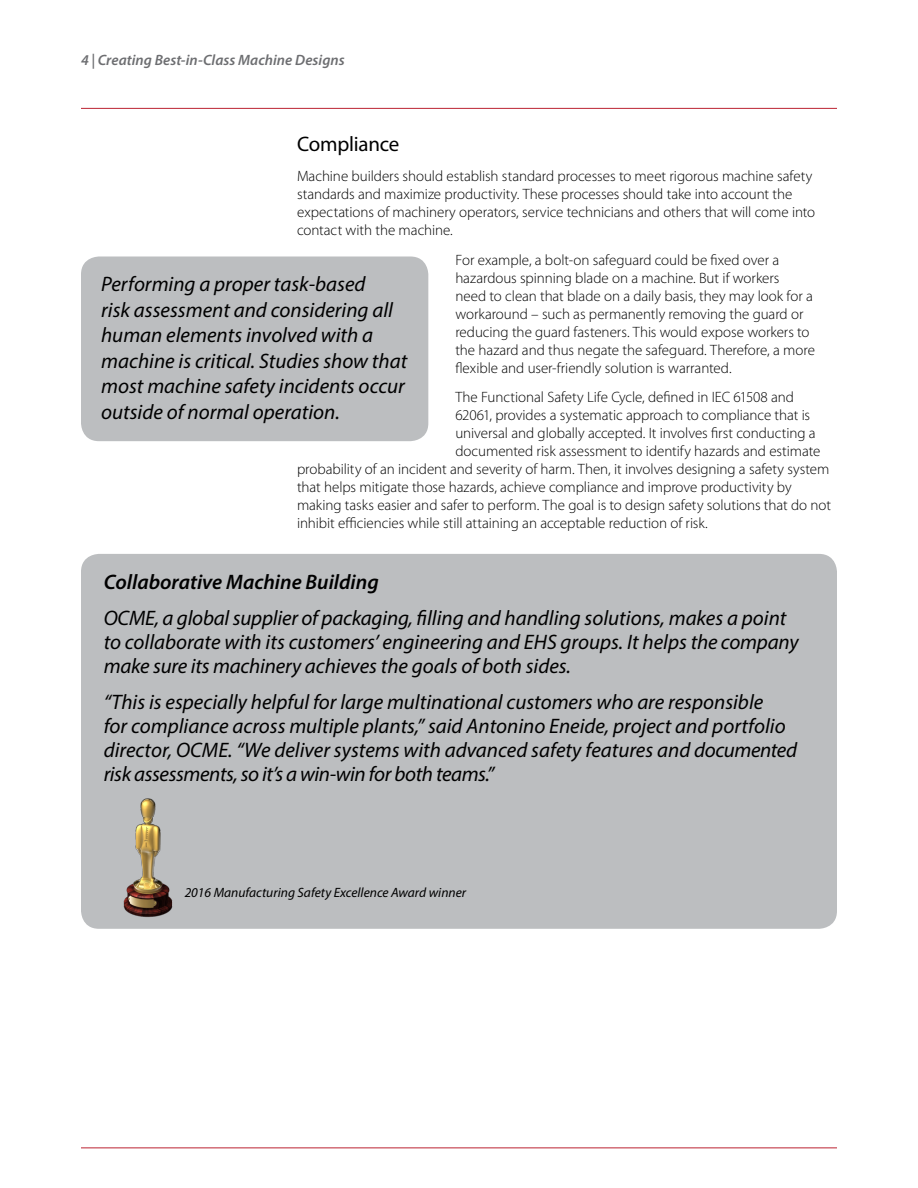
<style>
.page{position:relative;width:918px;height:1188px;background:#fff}
.page>*{position:absolute;margin:0;border:0;box-sizing:border-box;transform-origin:0 0}
.t1{font:italic 21px/25.5px "Myriad Pro";color:#000}
.t2{font:italic 600 21px "Myriad Pro";color:#000}
.t3{font:21px "Myriad Pro";letter-spacing:-.01em;color:#000}
.t4{font:300 15px/18px "Myriad Pro";letter-spacing:-.005em;color:#000}
.t5{font:italic 600 15px "Myriad Pro";color:#6d6e71}
.t6{font:italic 13.5px "Myriad Pro";color:#000}
</style>
<div class="page">
<hr style="left:81px;top:108px;width:756px;height:1px;background:#bb2332">
<hr style="left:81px;top:1148px;width:756px;height:1px;background:#bb2332">
<div style="left:81px;top:257px;width:347px;height:184px;background:#bcbec0;border-radius:18px"></div>
<div style="left:81px;top:554px;width:756px;height:375px;background:#bcbec0;border-radius:18px"></div>
<img style="left:123px;top:798px;width:49px;height:119px">
<p class="t5" style="left:81px;top:51px;width:265px">4 | Creating Best-in-Class Machine Designs</p>
<h1 class="t3" style="left:297px;top:131px;width:104px">Compliance</h1>
<p class="t4" style="left:297px;top:166px;width:520px">Machine builders should establish standard processes to meet rigorous machine safety standards and maximize productivity. These processes should take into account the expectations of machinery operators, service technicians and others that will come into contact with the machine.</p>
<p class="t4" style="left:455px;top:250px;width:361px">For example, a bolt-on safeguard could be fixed over a hazardous spinning blade on a machine. But if workers<br>need to clean that blade on a daily basis, they may look for a workaround – such as permanently removing the guard or reducing the guard fasteners. This would expose workers to the hazard and thus negate the safeguard. Therefore, a more flexible and user-friendly solution is warranted.</p>
<p class="t4" style="left:455px;top:388px;width:340px">The Functional Safety Life Cycle, defined in IEC 61508 and</p>
<p class="t4" style="left:455px;top:406px;width:356px">62061, provides a systematic approach to compliance that is</p>
<p class="t4" style="left:455px;top:424px;width:362px">universal and globally accepted. It involves first conducting a</p>
<p class="t4" style="left:455px;top:442px;width:367px">documented risk assessment to identify hazards and estimate</p>
<p class="t4" style="left:297px;top:460px;width:534px">probability of an incident and severity of harm. Then, it involves designing a safety system</p>
<p class="t4" style="left:297px;top:478px;width:496px">that helps mitigate those hazards, achieve compliance and improve productivity by</p>
<p class="t4" style="left:297px;top:496px;width:536px">making tasks easier and safer to perform. The goal is to design safety solutions that do not</p>
<p class="t4" style="left:297px;top:514px;width:412px">inhibit efficiencies while still attaining an acceptable reduction of risk.</p>
<h1 class="t1" style="left:101px;top:271px;width:308px">Performing a proper task-based<br>risk assessment and considering all human elements involved with a machine is critical. Studies show that most machine safety incidents occur outside of normal operation.</h1>
<h1 class="t2" style="left:104px;top:568px;width:277px">Collaborative Machine Building</h1>
<h1 class="t1" style="left:104px;top:605px;width:696px;line-height:24px">OCME, a global supplier of packaging, filling and handling solutions, makes a point to collaborate with its customers’ engineering and EHS groups. It helps the company make sure its machinery achieves the goals of both sides.</h1>
<p class="t1" style="left:104px;top:689px;width:695px;line-height:24px">“This is especially helpful for large multinational customers who are responsible<br>for compliance across multiple plants,” said Antonino Eneide, project and portfolio director, OCME. “We deliver systems with advanced safety features and documented risk assessments, so it’s a win-win for both teams.”</p>
<p class="t6" style="left:185px;top:884px;width:283px">2016 Manufacturing Safety Excellence Award winner</p>
</div>
